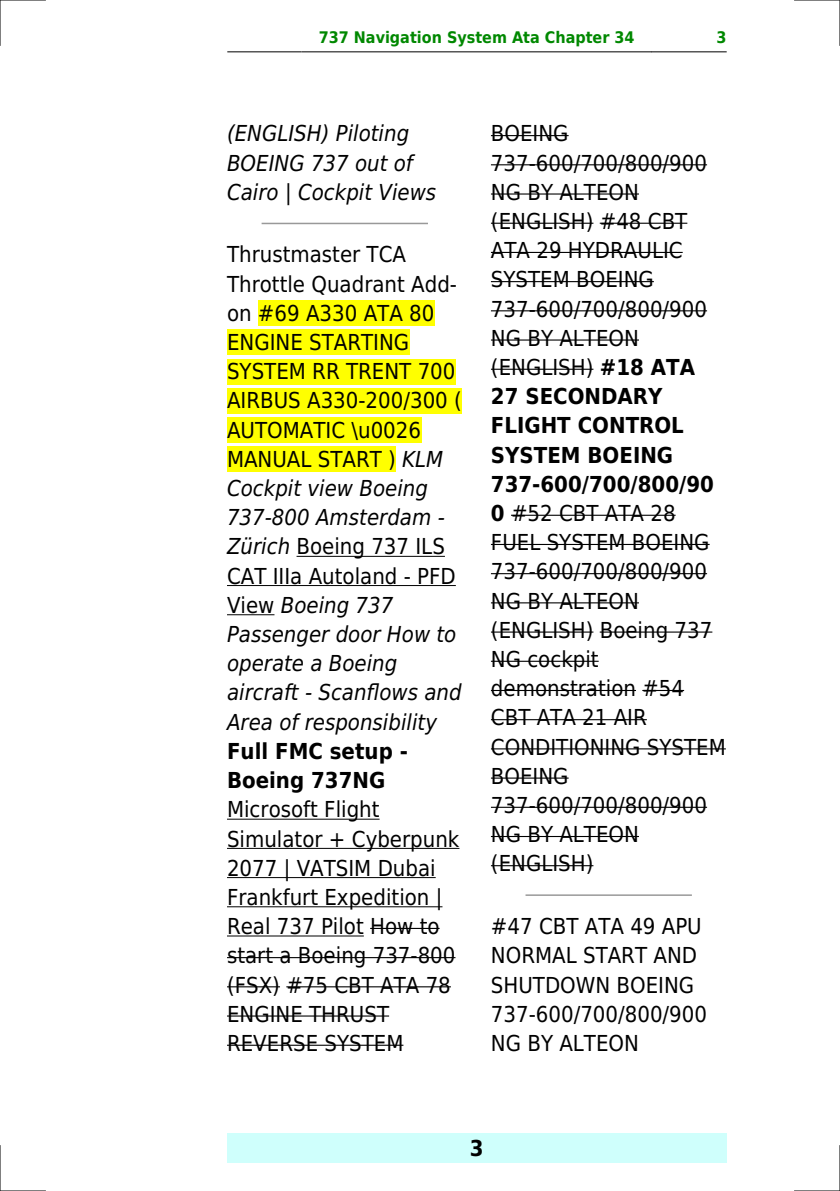
<style>
.page{position:relative;width:840px;height:1191px;background:#fff}
.page>*{position:absolute;margin:0;border:0;box-sizing:border-box;transform-origin:0 0}
.t1{font:22px/29.2px "DejaVu Sans Condensed";color:#000}
.t2{font:italic 22px/29.2px "DejaVu Sans Condensed";color:#000}
.t3{font:700 22px/29.2px "DejaVu Sans Condensed";color:#000}
.t4{font:700 16px "DejaVu Sans Condensed";color:#080}
.s1{font-style:italic}
.s2{font-weight:700}
</style>
<div class="page">
<hr style="left:227px;top:51px;width:74px;height:1px;background:#000">
<hr style="left:302px;top:51px;width:348px;height:1px;background:#000">
<hr style="left:651px;top:51px;width:74px;height:1px;background:#000">
<div style="left:227px;top:1133px;width:499px;height:29px;background:#cffffc"></div>
<hr style="left:262px;top:223px;width:165px;height:1px;background:#999">
<div style="left:258px;top:300px;width:176px;height:26px;background:#ff0"></div>
<div style="left:227px;top:330px;width:182px;height:25px;background:#ff0"></div>
<div style="left:227px;top:359px;width:228px;height:25px;background:#ff0"></div>
<div style="left:227px;top:388px;width:234px;height:26px;background:#ff0"></div>
<div style="left:227px;top:417px;width:194px;height:26px;background:#ff0"></div>
<div style="left:227px;top:446px;width:169px;height:26px;background:#ff0"></div>
<hr style="left:296px;top:556px;width:148px;height:1px;background:#000">
<hr style="left:227px;top:585px;width:228px;height:1px;background:#000">
<hr style="left:227px;top:614px;width:47px;height:1px;background:#000">
<hr style="left:227px;top:818px;width:152px;height:1px;background:#000">
<hr style="left:227px;top:848px;width:232px;height:1px;background:#000">
<hr style="left:227px;top:877px;width:208px;height:1px;background:#000">
<hr style="left:227px;top:906px;width:215px;height:1px;background:#000">
<hr style="left:227px;top:935px;width:136px;height:1px;background:#000">
<hr style="left:370px;top:928px;width:69px;height:1px;background:#000">
<hr style="left:227px;top:957px;width:228px;height:1px;background:#000">
<hr style="left:227px;top:986px;width:53px;height:1px;background:#000">
<hr style="left:286px;top:986px;width:164px;height:1px;background:#000">
<hr style="left:227px;top:1015px;width:162px;height:1px;background:#000">
<hr style="left:227px;top:1044px;width:176px;height:1px;background:#000">
<hr style="left:490px;top:135px;width:78px;height:1px;background:#000">
<hr style="left:490px;top:164px;width:216px;height:1px;background:#000">
<hr style="left:490px;top:193px;width:148px;height:2px;background:#000">
<hr style="left:490px;top:223px;width:103px;height:1px;background:#000">
<hr style="left:599px;top:223px;width:88px;height:1px;background:#000">
<hr style="left:490px;top:252px;width:192px;height:1px;background:#000">
<hr style="left:490px;top:281px;width:163px;height:1px;background:#000">
<hr style="left:490px;top:310px;width:216px;height:1px;background:#000">
<hr style="left:490px;top:339px;width:148px;height:1px;background:#000">
<hr style="left:490px;top:369px;width:103px;height:1px;background:#000">
<hr style="left:510px;top:515px;width:165px;height:1px;background:#000">
<hr style="left:490px;top:544px;width:219px;height:1px;background:#000">
<hr style="left:490px;top:573px;width:216px;height:1px;background:#000">
<hr style="left:490px;top:602px;width:148px;height:1px;background:#000">
<hr style="left:490px;top:631px;width:103px;height:1px;background:#000">
<hr style="left:599px;top:631px;width:113px;height:1px;background:#000">
<hr style="left:490px;top:660px;width:108px;height:2px;background:#000">
<hr style="left:490px;top:690px;width:145px;height:1px;background:#000">
<hr style="left:642px;top:690px;width:41px;height:1px;background:#000">
<hr style="left:490px;top:719px;width:156px;height:1px;background:#000">
<hr style="left:490px;top:748px;width:235px;height:1px;background:#000">
<hr style="left:490px;top:777px;width:78px;height:1px;background:#000">
<hr style="left:490px;top:806px;width:216px;height:2px;background:#000">
<hr style="left:490px;top:836px;width:148px;height:1px;background:#000">
<hr style="left:490px;top:865px;width:103px;height:1px;background:#000">
<hr style="left:526px;top:894px;width:164px;height:2px;background:#999">
<hr style="left:0;top:0;width:45px;height:1px;background:#000">
<hr style="left:794px;top:0;width:45px;height:1px;background:#000">
<hr style="left:0;top:1190px;width:45px;height:1px;background:#000">
<hr style="left:794px;top:1190px;width:45px;height:1px;background:#000">
<hr style="left:0;top:0;width:1px;height:45px;background:#000">
<hr style="left:0;top:1145px;width:1px;height:46px;background:#000">
<hr style="left:839px;top:0;width:1px;height:45px;background:#000">
<hr style="left:839px;top:1145px;width:1px;height:46px;background:#000">
<p class="t4" style="left:318px;top:29px;width:317px">737 Navigation System Ata Chapter 34</p>
<p class="t4" style="left:716px;top:29px;width:12px">3</p>
<p class="t2" style="left:227px;top:119px;width:211px">(ENGLISH) Piloting<br>BOEING 737 out of<br>Cairo | Cockpit Views</p>
<p class="t1" style="left:227px;top:240px;width:236px">Thrustmaster TCA<br>Throttle Quadrant Add&shy;on #69 A330 ATA 80<br>ENGINE STARTING<br>SYSTEM RR TRENT 700<br>AIRBUS A330-200/300 (<br>AUTOMATIC \u0026<br>MANUAL START ) <span class="s1">KLM<br>Cockpit view Boeing<br>737-800 Amsterdam -<br>Zürich</span> Boeing 737 ILS<br>CAT IIIa Autoland - PFD<br>View <span class="s1">Boeing 737<br>Passenger door How to operate a Boeing aircraft - Scanflows and<br>Area of responsibility</span></p>
<p class="t3" style="left:227px;top:736px;width:182px">Full FMC setup -<br>Boeing 737NG</p>
<p class="t1" style="left:227px;top:795px;width:234px">Microsoft Flight<br>Simulator + Cyberpunk<br>2077 | VATSIM Dubai<br>Frankfurt Expedition |<br>Real 737 Pilot How to start a Boeing 737-800 (FSX) #75 CBT ATA 78<br>ENGINE THRUST<br>REVERSE SYSTEM</p>
<p class="t1" style="left:490px;top:119px;width:236px">BOEING<br>737-600/700/800/900<br>NG BY ALTEON (ENGLISH) #48 CBT<br>ATA 29 HYDRAULIC<br>SYSTEM BOEING<br>737-600/700/800/900<br>NG BY ALTEON (ENGLISH) <span class="s2">#18 ATA<br>27 SECONDARY<br>FLIGHT CONTROL<br>SYSTEM BOEING<br>737-600/700/800/90<br>0</span> #52 CBT ATA 28<br>FUEL SYSTEM BOEING<br>737-600/700/800/900<br>NG BY ALTEON (ENGLISH) Boeing 737<br>NG cockpit demonstration #54<br>CBT ATA 21 AIR<br>CONDITIONING SYSTEM<br>BOEING<br>737-600/700/800/900<br>NG BY ALTEON (ENGLISH)</p>
<p class="t1" style="left:490px;top:912px;width:217px">#47 CBT ATA 49 APU<br>NORMAL START AND<br>SHUTDOWN BOEING<br>737-600/700/800/900<br>NG BY ALTEON</p>
<p class="t3" style="left:469px;top:1133px;width:15px">3</p>
</div>
